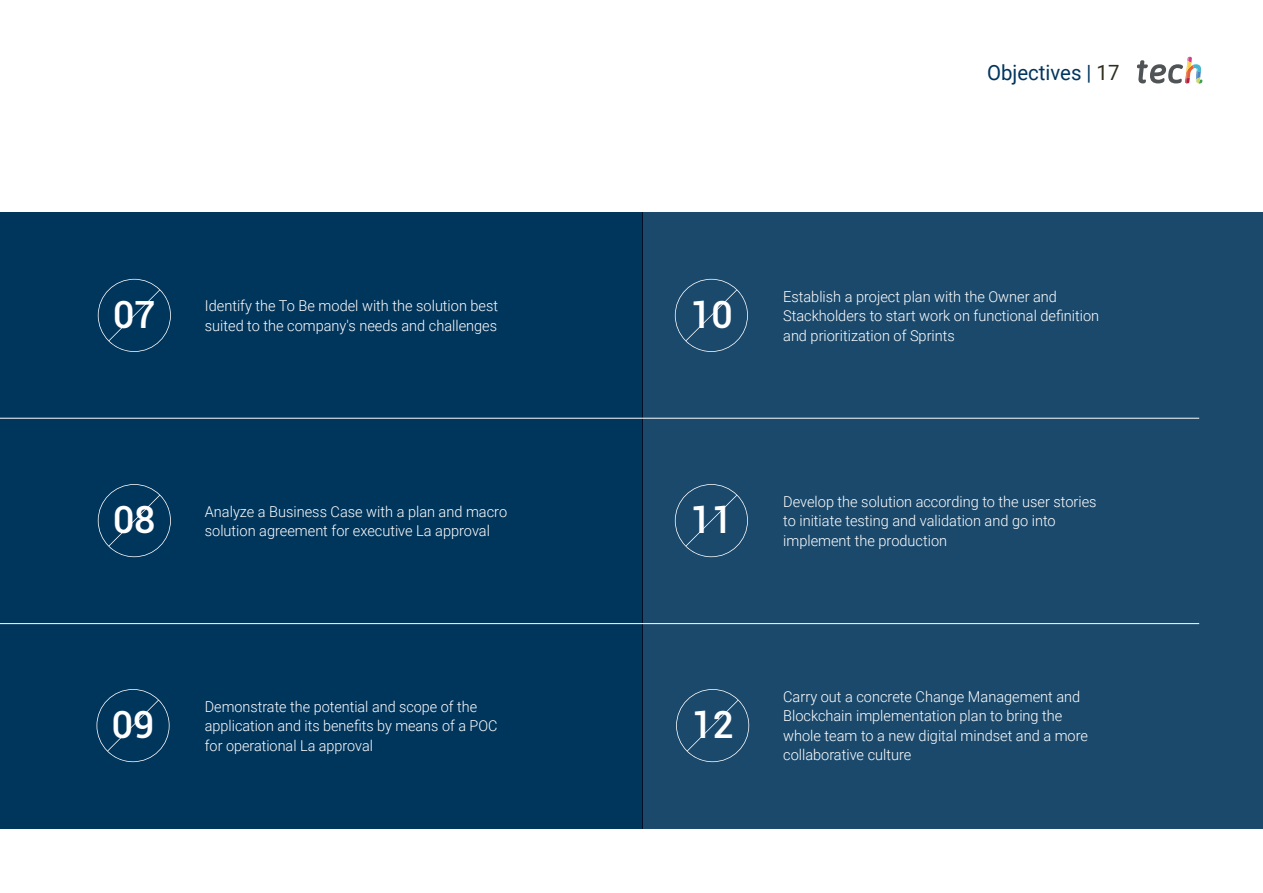
<style>
.page{position:relative;width:1263px;height:893px;background:#fff}
.page>*{position:absolute;margin:0;border:0;box-sizing:border-box;transform-origin:0 0}
.t1{font:500 37.5px "Roboto";color:#fff}
.t2{font:21px "Roboto";color:#00355e}
.t3{font:300 15px/19.5px "Roboto";color:#fff}
.t4{font:300 15px/19.5px "Roboto";color:#fff;scale:.96 1}
.s1{color:#312e20}
</style>
<div class="page">
<div style="left:0;top:212px;width:642px;height:617px;background:#00355c"></div>
<div style="left:642px;top:213px;width:621px;height:616px;background:#1a496c"></div>
<svg style="left:98px;top:279px;width:73px;height:73px"></svg>
<svg style="left:98px;top:484px;width:73px;height:73px"></svg>
<svg style="left:97px;top:689px;width:73px;height:73px"></svg>
<svg style="left:675px;top:279px;width:73px;height:73px"></svg>
<hr style="left:0;top:418px;width:1199px;height:1px;background:#fff">
<hr style="left:0;top:623px;width:1199px;height:1px;background:#fff">
<svg style="left:1137px;top:57px;width:65px;height:27px"></svg>
<svg style="left:675px;top:484px;width:73px;height:73px"></svg>
<svg style="left:676px;top:689px;width:73px;height:73px"></svg>
<h2 class="t2" style="left:987px;top:57px;width:134px">Objectives | <span class="s1">17</span></h2>
<h1 class="t1" style="left:113px;top:288px;width:44px">07</h1>
<p class="t3" style="left:205px;top:296px;width:295px">Identify the To Be model with the solution best</p>
<p class="t3" style="left:205px;top:315px;width:294px">suited to the company's needs and challenges</p>
<h1 class="t1" style="left:690px;top:288px;width:44px">10</h1>
<p class="t3" style="left:783px;top:286px;width:318px">Establish a project plan with the Owner and<br>Stackholders to start work on functional definition and prioritization of Sprints</p>
<h1 class="t1" style="left:113px;top:494px;width:44px">08</h1>
<p class="t3" style="left:205px;top:501px;width:304px">Analyze a Business Case with a plan and macro solution agreement for executive La approval</p>
<h1 class="t1" style="left:690px;top:494px;width:44px">11</h1>
<p class="t3" style="left:783px;top:491px;width:315px">Develop the solution according to the user stories to initiate testing and validation and go into implement the production</p>
<h1 class="t1" style="left:112px;top:699px;width:44px">09</h1>
<p class="t4" style="left:205px;top:696px;width:306px">Demonstrate the potential and scope of the application and its benefits by means of a POC for operational La approval</p>
<h1 class="t1" style="left:691px;top:699px;width:44px">12</h1>
<p class="t3" style="left:783px;top:686px;width:306px">Carry out a concrete Change Management and Blockchain implementation plan to bring the whole team to a new digital mindset and a more collaborative culture</p>
</div>
